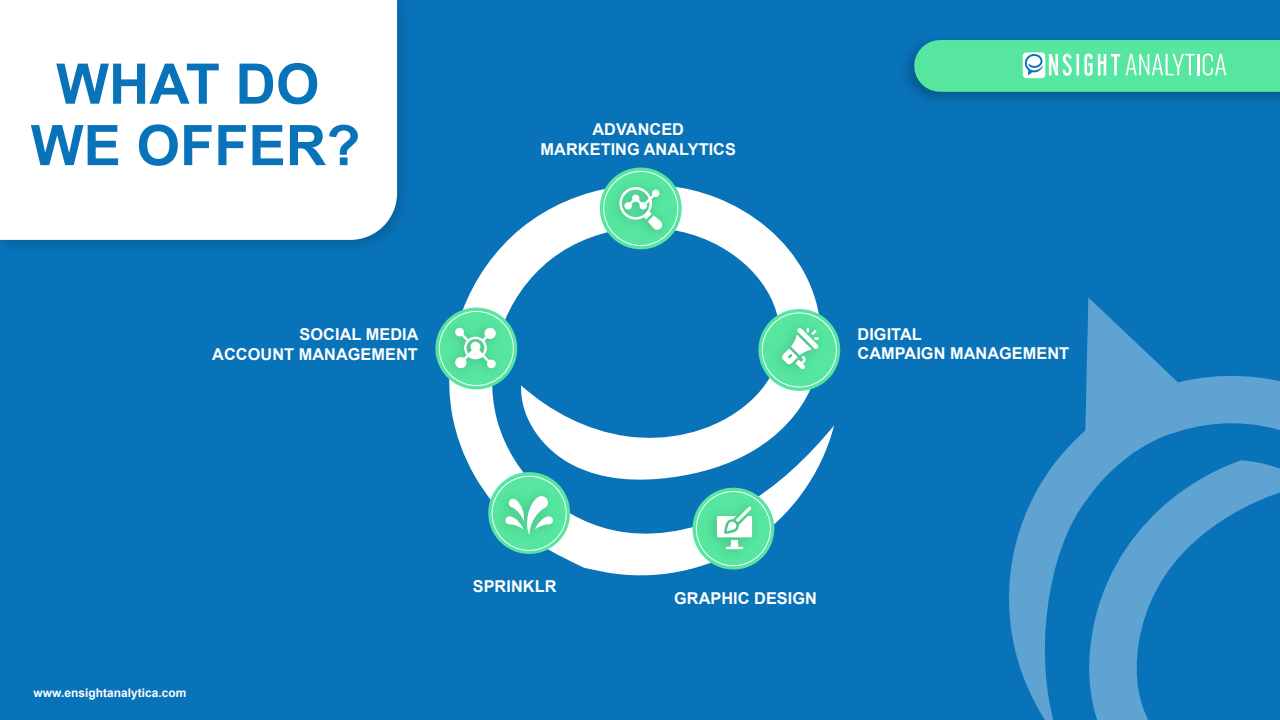
<style>
.page{position:relative;width:1280px;height:720px;background:#0973b9}
.page>*{position:absolute;margin:0;border:0;box-sizing:border-box;transform-origin:0 0}
.t1{font:700 56px/61.4px "Arial";color:#0973b9;text-align:center}
.t2{font:700 16.4px/19.7px "Arial";color:#fff;text-align:center}
.t3{font:700 12px "Arial";color:#fff}
</style>
<div class="page">
<svg style="left:1009px;top:298px;width:270px;height:422px"></svg>
<svg style="left:449px;top:187px;width:385px;height:389px"></svg>
<svg style="left:600px;top:168px;width:82px;height:81px"></svg>
<svg style="left:488px;top:472px;width:82px;height:82px"></svg>
<div style="left:435px;top:308px;width:82px;height:81px;background:#56e69f;border-radius:50%"></div>
<svg style="left:758px;top:309px;width:82px;height:82px"></svg>
<svg style="left:692px;top:488px;width:82px;height:82px"></svg>
<img style="left:602px;top:173px;width:74px;height:73px">
<svg style="left:619px;top:187px;width:43px;height:43px;background:#88e6b8"></svg>
<img style="left:438px;top:313px;width:71px;height:72px">
<svg style="left:455px;top:327px;width:41px;height:41px"></svg>
<img style="left:765px;top:313px;width:67px;height:73px">
<svg style="left:782px;top:328px;width:37px;height:41px;background:#91e8bd"></svg>
<img style="left:699px;top:492px;width:67px;height:74px">
<svg style="left:717px;top:507px;width:35px;height:42px"></svg>
<img style="left:488px;top:482px;width:78px;height:69px">
<svg style="left:505px;top:496px;width:48px;height:39px;background:#8ee7bb"></svg>
<div style="left:696px;top:491px;width:75px;height:75px;border:1px solid #fff;border-radius:50%"></div>
<div style="left:492px;top:476px;width:75px;height:75px;border:1px solid #fff;border-radius:50%"></div>
<div style="left:439px;top:311px;width:75px;height:75px;border:1px solid #fff;border-radius:50%"></div>
<div style="left:603px;top:171px;width:75px;height:75px;border:1px solid #fff;border-radius:50%"></div>
<div style="left:762px;top:312px;width:75px;height:76px;border:1px solid #fff;border-radius:50%"></div>
<img style="left:906px;top:40px;width:374px;height:61px">
<div style="left:940px;top:40px;width:340px;height:52px;background:#56e69f"></div>
<svg style="left:1049px;top:54px;width:23px;height:22px"></svg>
<hr style="left:1076px;top:54px;width:3px;height:22px;background:#fff">
<svg style="left:1084px;top:54px;width:36px;height:22px"></svg>
<svg style="left:1126px;top:54px;width:69px;height:21px"></svg>
<hr style="left:1197px;top:54px;width:2px;height:21px;background:#fff">
<svg style="left:1203px;top:54px;width:23px;height:22px"></svg>
<div style="left:1023px;top:52px;width:22px;height:26px;background:#fff;border-radius:4px"></div>
<svg style="left:1025px;top:54px;width:18px;height:21px"></svg>
<img style="left:3px;top:0;width:400px;height:246px">
<div style="left:0;top:0;width:397px;height:240px;background:#fff"></div>
<h1 class="t1" style="left:31px;top:55px;width:331px">WHAT DO<br>WE OFFER?</h1>
<p class="t2" style="left:212px;top:325px;width:208px;text-align:right">SOCIAL MEDIA<br>ACCOUNT MANAGEMENT</p>
<p class="t2" style="left:541px;top:120px;width:197px">ADVANCED<br>MARKETING ANALYTICS</p>
<p class="t2" style="left:858px;top:325px;width:213px;text-align:left">DIGITAL<br>CAMPAIGN MANAGEMENT</p>
<p class="t3" style="left:33px;top:685px;width:154px">www.ensightanalytica.com</p>
<p class="t2" style="left:473px;top:577px;width:85px">SPRINKLR</p>
<p class="t2" style="left:674px;top:589px;width:144px">GRAPHIC DESIGN</p>
</div>
